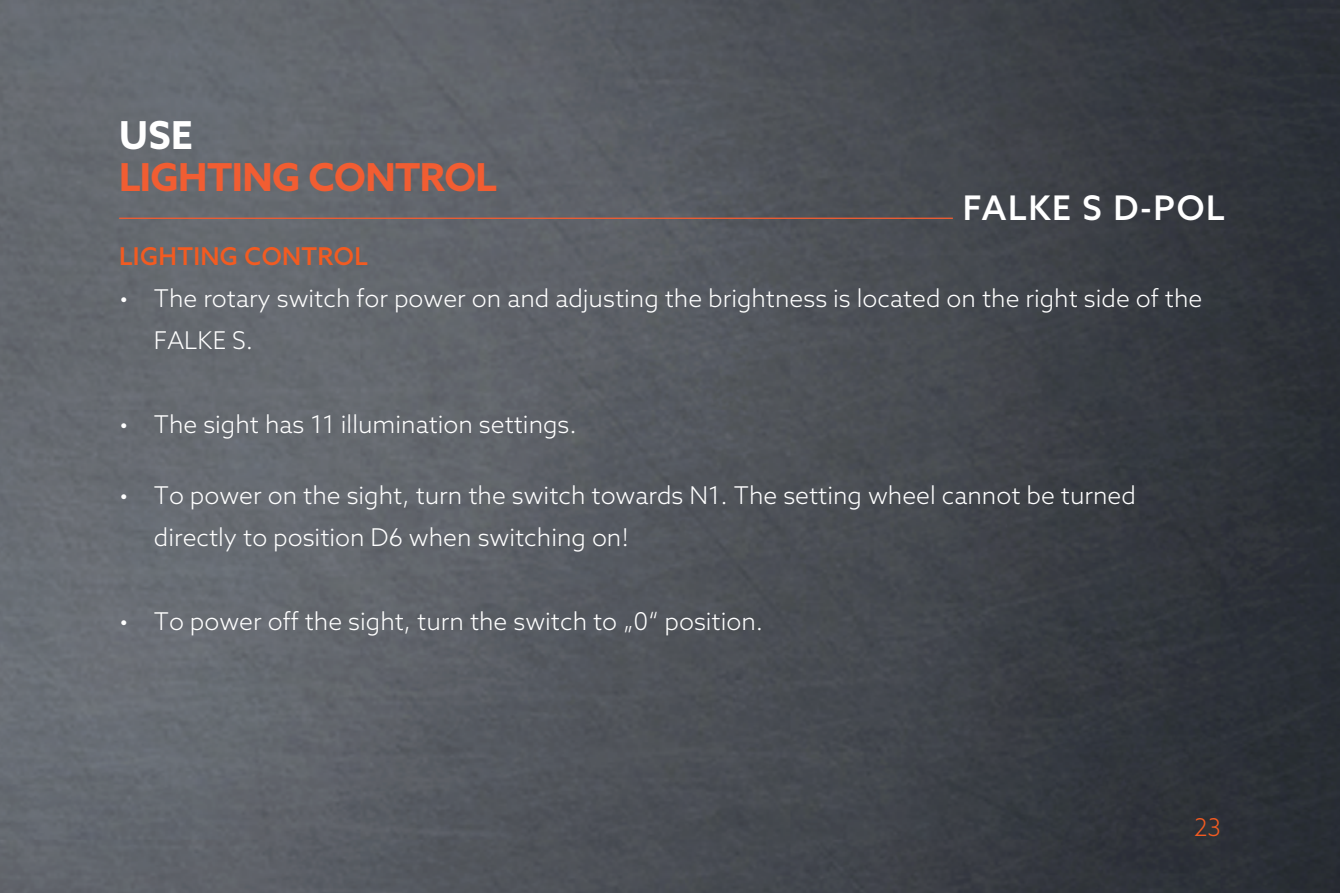
<style>
.page{position:relative;width:1340px;height:893px;background:#fff}
.page>*{position:absolute;margin:0;border:0;box-sizing:border-box;transform-origin:0 0}
.t1{font:700 38.5px "Azo Sans";letter-spacing:-.015em;color:#f15d32}
.t2{font:700 38.5px "Azo Sans";color:#fff}
.t3{font:500 33.95px "Azo Sans";letter-spacing:.05em;color:#fff}
.t4{font:300 24.5px/42px "Azo Sans";color:#fff}
.t5{font:500 24.5px "Azo Sans";letter-spacing:.015em;color:#f25b21}
.t6{font:300 24.5px "Azo Sans";color:#f25b21}
</style>
<div class="page">
<img style="left:0;top:0;width:1339px;height:893px">
<hr style="left:119px;top:218px;width:833px;height:1px;background:#ed5d33">
<p class="t2" style="left:119px;top:109px;width:75px">USE</p>
<p class="t1" style="left:119px;top:151px;width:379px">LIGHTING CONTROL</p>
<h2 class="t3" style="left:962px;top:185px;width:264px">FALKE S D-POL</h2>
<p class="t5" style="left:119px;top:240px;width:250px">LIGHTING CONTROL</p>
<p class="t4" style="left:154px;top:277px;width:1050px;text-indent:-35px">• The rotary switch for power on and adjusting the brightness is located on the right side of the<br>FALKE S.</p>
<p class="t4" style="left:119px;top:403px;width:459px">• The sight has 11 illumination settings.</p>
<p class="t4" style="left:154px;top:474px;width:983px;text-indent:-35px">• To power on the sight, turn the switch towards N1. The setting wheel cannot be turned directly to position D6 when switching on!</p>
<p class="t4" style="left:119px;top:600px;width:645px">• To power off the sight, turn the switch to „0“ position.</p>
<p class="t6" style="left:1193px;top:811px;width:28px">23</p>
</div>
